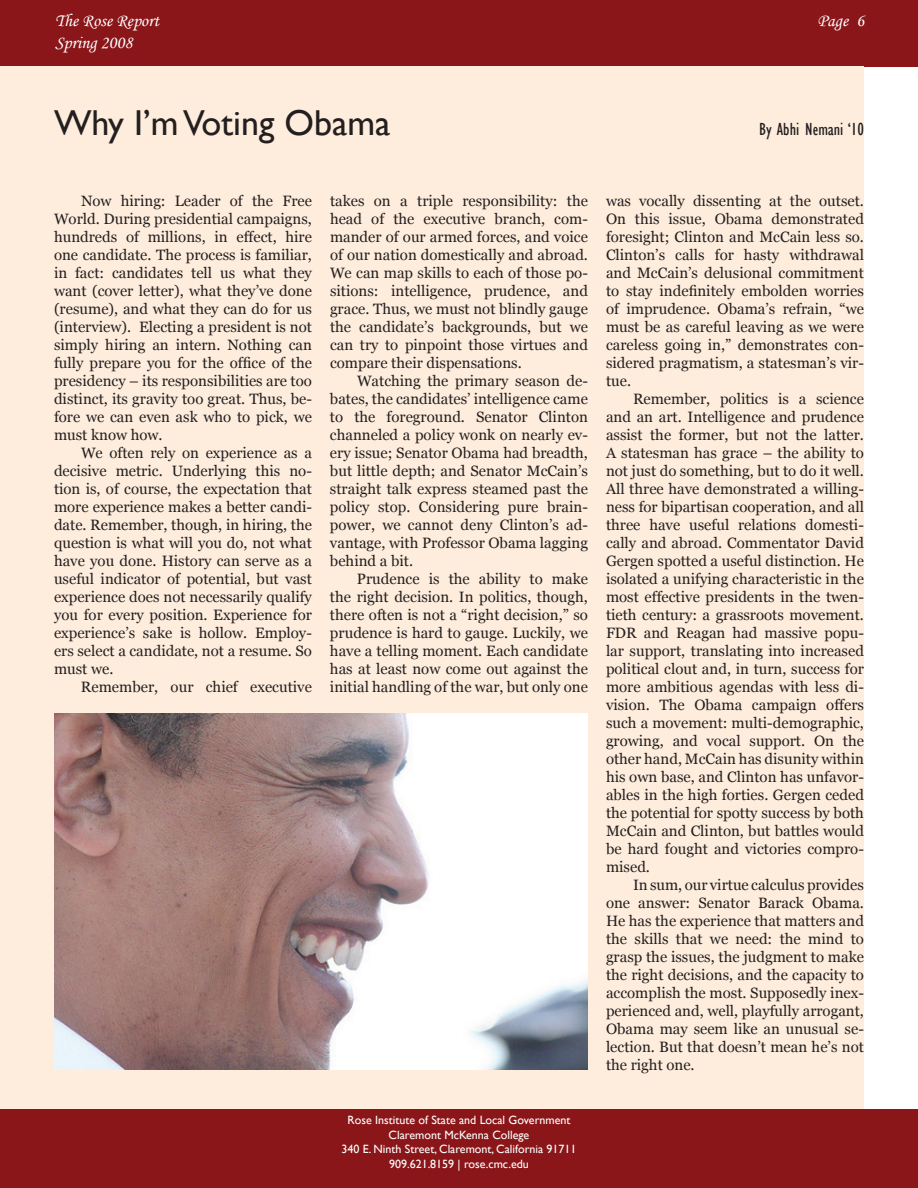
<style>
.page{position:relative;width:918px;height:1188px;background:#fff}
.page>*{position:absolute;margin:0;border:0;box-sizing:border-box;transform-origin:0 0}
.t1{font:36px "Gill Sans";color:#231f20}
.t2{font:18px/21.6px "Monotype Corsiva";color:#fff}
.t3{font:condensed 18px "Gill Sans";color:#231f20}
.t4{font:15px/18px "Georgia";color:#231f20;text-align:justify}
.t5{font:12px/14.4px "Gill Sans";color:#fff;text-align:center}
</style>
<div class="page">
<div style="left:0;top:0;width:918px;height:66px;background:#8a1619"></div>
<div style="left:0;top:1109px;width:918px;height:79px;background:#8a1619"></div>
<div style="left:0;top:66px;width:864px;height:1043px;background:#feeddc"></div>
<img style="left:54px;top:713px;width:534px;height:356px">
<p class="t2" style="left:55px;top:10px;width:106px">The Rose Report<br>Spring 2008</p>
<p class="t2" style="left:818px;top:10px;width:48px">Page 6</p>
<h1 class="t1" style="left:54px;top:102px;width:338px">Why I’m Voting Obama</h1>
<p class="t3" style="left:759px;top:118px;width:106px">By Abhi Nemani ‘10</p>
<p class="t4" style="left:54px;top:192px;width:260px;text-indent:27px">Now hiring: Leader of the Free World. During presidential campaigns, hundreds of millions, in effect, hire one candidate. The process is familiar, in fact: candidates tell us what they want (cover letter), what they’ve done (resume), and what they can do for us (interview). Electing a president is not simply hiring an intern. Nothing can fully prepare you for the office of the presidency – its responsibilities are too distinct, its gravity too great. Thus, be&shy;fore we can even ask who to pick, we must know how.</p>
<p class="t4" style="left:54px;top:444px;width:260px;text-indent:27px">We often rely on experience as a decisive metric. Underlying this no&shy;tion is, of course, the expectation that more experience makes a better candi&shy;date. Remember, though, in hiring, the question is what will you do, not what have you done. History can serve as a useful indicator of potential, but vast experience does not necessarily qualify you for every position. Experience for experience’s sake is hollow. Employ&shy;ers select a candidate, not a resume. So must we.</p>
<p class="t4" style="left:81px;top:678px;width:232px">Remember, our chief executive</p>
<p class="t4" style="left:330px;top:192px;width:260px">takes on a triple responsibility: the head of the executive branch, com&shy;mander of our armed forces, and voice of our nation domestically and abroad.<br>We can map skills to each of those po&shy;sitions: intelligence, prudence, and grace. Thus, we must not blindly gauge the candidate’s backgrounds, but we can try to pinpoint those virtues and compare their dispensations.</p>
<p class="t4" style="left:330px;top:372px;width:260px;text-indent:27px">Watching the primary season de&shy;bates, the candidates’ intelligence came to the foreground. Senator Clinton channeled a policy wonk on nearly ev&shy;ery issue; Senator Obama had breadth, but little depth; and Senator McCain’s straight talk express steamed past the policy stop. Considering pure brain&shy;power, we cannot deny Clinton’s ad&shy;vantage, with Professor Obama lagging behind a bit.</p>
<p class="t4" style="left:330px;top:570px;width:260px;text-indent:27px">Prudence is the ability to make the right decision. In politics, though, there often is not a “right decision,” so prudence is hard to gauge. Luckily, we have a telling moment. Each candidate has at least now come out against the initial handling of the war, but only one</p>
<p class="t5" style="left:341px;top:1113px;width:237px">Rose Institute of State and Local Government Claremont McKenna College<br>340 E. Ninth Street, Claremont, California 91711<br>909.621.8159 | rose.cmc.edu</p>
<p class="t4" style="left:606px;top:192px;width:259px">was vocally dissenting at the outset.<br>On this issue, Obama demonstrated foresight; Clinton and McCain less so.<br>Clinton’s calls for hasty withdrawal and McCain’s delusional commitment to stay indefinitely embolden worries of imprudence. Obama’s refrain, “we must be as careful leaving as we were careless going in,” demonstrates con&shy;sidered pragmatism, a statesman’s vir&shy;tue.</p>
<p class="t4" style="left:606px;top:390px;width:260px;text-indent:27px">Remember, politics is a science and an art. Intelligence and prudence assist the former, but not the latter.<br>A statesman has grace – the ability to not just do something, but to do it well.<br>All three have demonstrated a willing&shy;ness for bipartisan cooperation, and all three have useful relations domesti&shy;cally and abroad. Commentator David Gergen spotted a useful distinction. He isolated a unifying characteristic in the most effective presidents in the twen&shy;tieth century: a grassroots movement.<br>FDR and Reagan had massive popu&shy;lar support, translating into increased political clout and, in turn, success for more ambitious agendas with less di&shy;vision. The Obama campaign offers such a movement: multi-demographic, growing, and vocal support. On the other hand, McCain has disunity within his own base, and Clinton has unfavor&shy;ables in the high forties. Gergen ceded the potential for spotty success by both McCain and Clinton, but battles would be hard fought and victories compro&shy;mised.</p>
<p class="t4" style="left:606px;top:876px;width:260px;text-indent:27px">In sum, our virtue calculus provides one answer: Senator Barack Obama.<br>He has the experience that matters and the skills that we need: the mind to grasp the issues, the judgment to make the right decisions, and the capacity to accomplish the most. Supposedly inex&shy;perienced and, well, playfully arrogant, Obama may seem like an unusual se&shy;lection. But that doesn’t mean he’s not the right one.</p>
</div>
